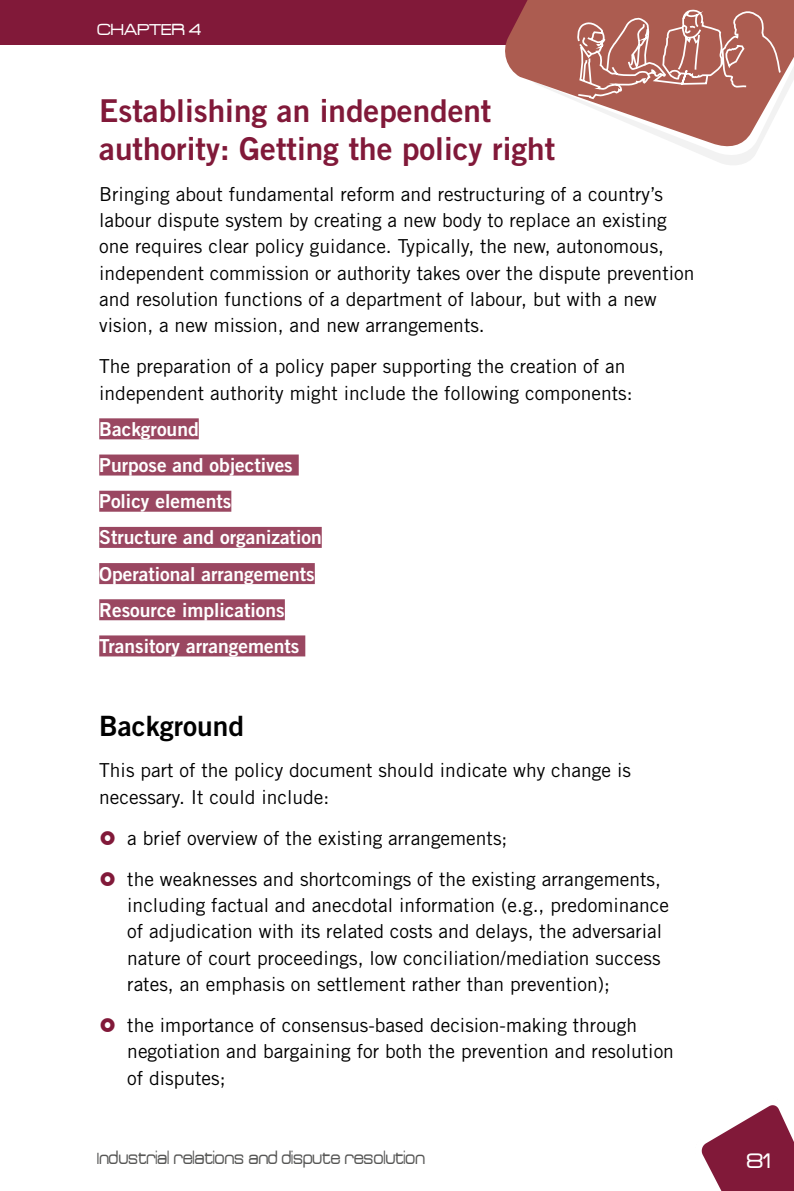
<style>
.page{position:relative;width:794px;height:1191px;background:#fff}
.page>*{position:absolute;margin:0;border:0;box-sizing:border-box;transform-origin:0 0}
.t1{font:31.5px/37.8px "Trade Gothic LT Std Bd 2";color:#811939}
.t2{font:28px "Trade Gothic LT Std Bd 2";color:#000}
.t3{font:22.75px "Acens";color:#fff}
.t4{font:19.25px/26.2px "Trade Gothic LT Std";color:#000}
.t5{font:19.25px/36.2px "Trade Gothic LT Std Bd 2";color:#fff}
.t6{font:17.5px "Acens";color:#575756}
.t7{font:17.5px "Acens";color:#fff}
</style>
<div class="page">
<svg style="left:701px;top:1105px;width:93px;height:86px"></svg>
<div style="left:0;top:0;width:794px;height:45px;background:#811939"></div>
<svg style="left:710px;top:158px;width:42px;height:7px"></svg>
<svg style="left:689px;top:149px;width:69px;height:9px"></svg>
<svg style="left:505px;top:0;width:289px;height:149px"></svg>
<svg style="left:576px;top:0;width:210px;height:111px;background:#b77267"></svg>
<div style="left:99px;top:418px;width:100px;height:21px;background:#9a4761"></div>
<div style="left:99px;top:454px;width:200px;height:21px;background:#9a4761"></div>
<div style="left:99px;top:491px;width:132px;height:21px;background:#9a4761"></div>
<div style="left:99px;top:527px;width:223px;height:21px;background:#9a4761"></div>
<div style="left:99px;top:563px;width:216px;height:21px;background:#9a4761"></div>
<div style="left:99px;top:599px;width:186px;height:21px;background:#9a4761"></div>
<div style="left:99px;top:635px;width:206px;height:21px;background:#9a4761"></div>
<p class="t7" style="left:97px;top:20px;width:106px">CHAPTER 4</p>
<h1 class="t1" style="left:99px;top:91px;width:457px">Establishing an independent authority: Getting the policy right</h1>
<p class="t4" style="left:99px;top:181px;width:596px">Bringing about fundamental reform and restructuring of a country’s labour dispute system by creating a new body to replace an existing one requires clear policy guidance. Typically, the new, autonomous, independent commission or authority takes over the dispute prevention and resolution functions of a department of labour, but with a new vision, a new mission, and new arrangements.</p>
<p class="t4" style="left:99px;top:353px;width:535px">The preparation of a policy paper supporting the creation of an independent authority might include the following components:</p>
<p class="t5" style="left:99px;top:410px;width:224px">Background<br>Purpose and objectives<br>Policy elements<br>Structure and organization<br>Operational arrangements<br>Resource implications<br>Transitory arrangements</p>
<h2 class="t2" style="left:99px;top:709px;width:146px">Background</h2>
<p class="t4" style="left:99px;top:757px;width:533px">This part of the policy document should indicate why change is necessary. It could include:</p>
<p class="t4" style="left:127px;top:817px;width:535px;line-height:41.1px">a brief overview of the existing arrangements;<br>the weaknesses and shortcomings of the existing arrangements,</p>
<p class="t4" style="left:127px;top:892px;width:543px">including factual and anecdotal information (e.g., predominance of adjudication with its related costs and delays, the adversarial nature of court proceedings, low conciliation/mediation success rates, an emphasis on settlement rather than prevention);</p>
<p class="t4" style="left:127px;top:1012px;width:548px">the importance of consensus-based decision-making through negotiation and bargaining for both the prevention and resolution of disputes;</p>
<p class="t6" style="left:97px;top:1149px;width:330px">Industrial relations and dispute resolution</p>
<p class="t3" style="left:746px;top:1149px;width:26px">81</p>
</div>
